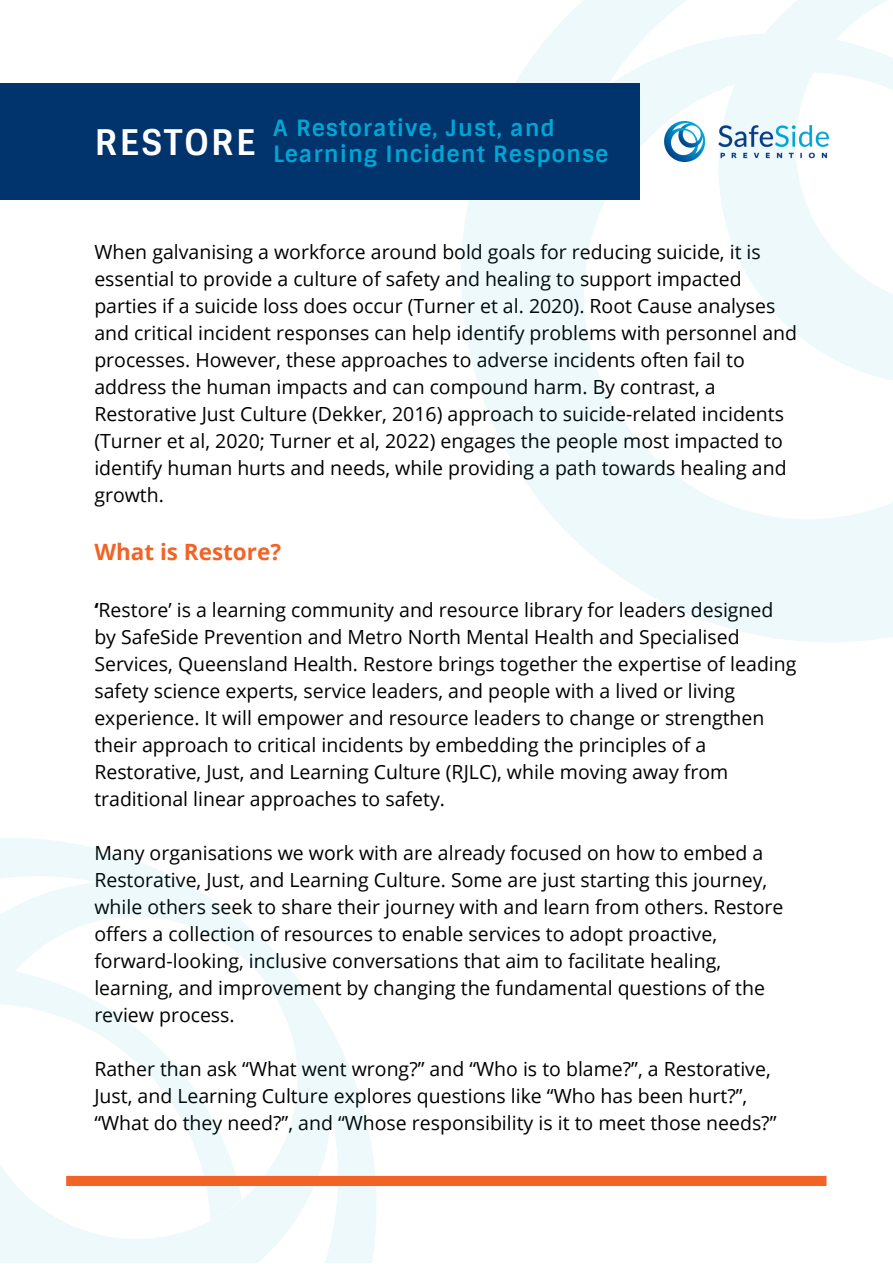
<style>
.page{position:relative;width:893px;height:1264px;background:#fff}
.page>*{position:absolute;margin:0;border:0;box-sizing:border-box;transform-origin:0 0}
.t1{font:700 22.5px/25.8px "Sintony";letter-spacing:.05em;color:#00a6d2}
.t2{font:700 22.5px "Open Sans";color:#f26326}
.t3{font:19.5px/27px "Open Sans";color:#000}
.s1{font-weight:700}
</style>
<div class="page">
<svg style="left:461px;top:7px;width:431px;height:635px"></svg>
<div style="left:0;top:83px;width:639px;height:117px;background:#01336d"></div>
<img style="left:664px;top:121px;width:164px;height:40px">
<svg style="left:0;top:838px;width:381px;height:424px"></svg>
<svg style="left:0;top:851px;width:354px;height:411px"></svg>
<svg style="left:0;top:938px;width:249px;height:324px"></svg>
<div style="left:66px;top:1175px;width:760px;height:10px;background:#f26326"></div>
<p class="t1" style="left:94px;top:116px;width:515px;text-indent:179px">A Restorative, Just, and<br><sup>RESTORE</sup> Learning Incident Response</p>
<p class="t3" style="left:94px;top:238px;width:704px">When galvanising a workforce around bold goals for reducing suicide, it is essential to provide a culture of safety and healing to support impacted parties if a suicide loss does occur (Turner et al. 2020). Root Cause analyses and critical incident responses can help identify problems with personnel and processes. However, these approaches to adverse incidents often fail to address the human impacts and can compound harm. By contrast, a Restorative Just Culture (Dekker, 2016) approach to suicide-related incidents (Turner et al, 2020; Turner et al, 2022) engages the people most impacted to identify human hurts and needs, while providing a path towards healing and growth.</p>
<p class="t2" style="left:94px;top:535px;width:188px">What is Restore?</p>
<p class="t3" style="left:94px;top:596px;width:703px"><span class="s1">‘</span>Restore’ is a learning community and resource library for leaders designed by SafeSide Prevention and Metro North Mental Health and Specialised Services, Queensland Health. Restore brings together the expertise of leading safety science experts, service leaders, and people with a lived or living experience. It will empower and resource leaders to change or strengthen their approach to critical incidents by embedding the principles of a Restorative, Just, and Learning Culture (RJLC), while moving away from traditional linear approaches to safety.</p>
<p class="t3" style="left:94px;top:838px;width:690px">Many organisations we work with are already focused on how to embed a Restorative, Just, and Learning Culture. Some are just starting this journey, while others seek to share their journey with and learn from others. Restore offers a collection of resources to enable services to adopt proactive, forward-looking, inclusive conversations that aim to facilitate healing, learning, and improvement by changing the fundamental questions of the review process.</p>
<p class="t3" style="left:94px;top:1054px;width:683px">Rather than ask “What went wrong?” and “Who is to blame?”, a Restorative,<br>Just, and Learning Culture explores questions like “Who has been hurt?”, “What do they need?”, and “Whose responsibility is it to meet those needs?”</p>
</div>
